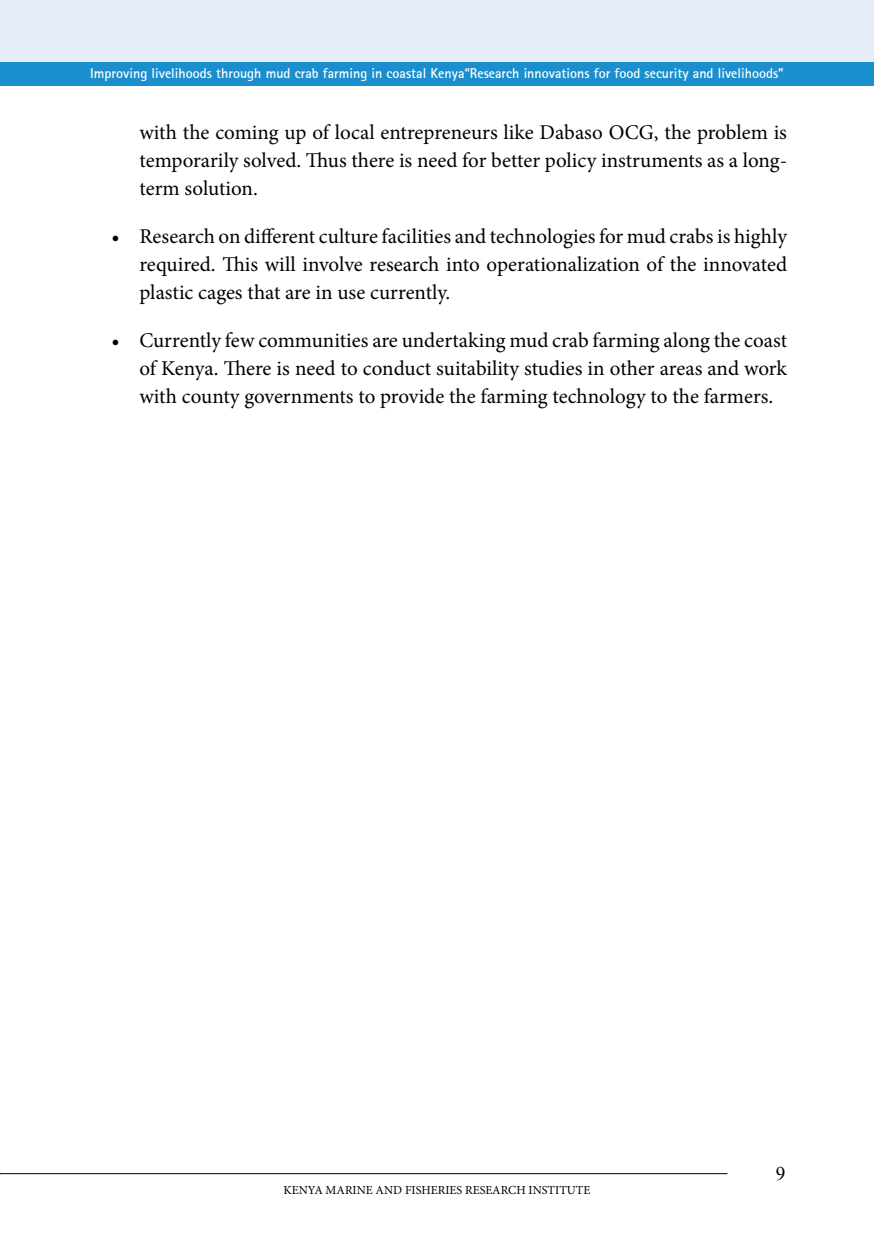
<style>
.page{position:relative;width:874px;height:1241px;background:#fff}
.page>*{position:absolute;margin:0;border:0;box-sizing:border-box;transform-origin:0 0}
.t1{font:21px/28px "Minion Pro";color:#000;text-align:justify}
.t2{font:19.25px "Times New Roman";color:#000}
.t3{font:700 14px "Rotis Sans Serif";color:#fff}
.t4{font:12.25px "Minion Pro";color:#000}
</style>
<div class="page">
<div style="left:0;top:62px;width:873px;height:24px;background:#1b8ece"></div>
<div style="left:0;top:0;width:873px;height:62px;background:#e7edf8"></div>
<hr style="left:0;top:1172px;width:727px;height:1px;background:#000">
<p class="t3" style="left:90px;top:64px;width:694px">Improving livelihoods through mud crab farming in coastal Kenya“Research innovations for food security and livelihoods”</p>
<p class="t1" style="left:139px;top:119px;width:649px">with the coming up of local entrepreneurs like Dabaso OCG, the problem is temporarily solved. Thus there is need for better policy instruments as a long&shy;term solution.</p>
<p class="t1" style="left:139px;top:223px;width:649px;text-indent:-28px">• Research on different culture facilities and technologies for mud crabs is highly required. This will involve research into operationalization of the innovated plastic cages that are in use currently.</p>
<p class="t1" style="left:139px;top:326px;width:648px;text-indent:-28px">• Currently few communities are undertaking mud crab farming along the coast of Kenya. There is need to conduct suitability studies in other areas and work with county governments to provide the farming technology to the farmers.</p>
<p class="t4" style="left:283px;top:1181px;width:308px">KENYA MARINE AND FISHERIES RESEARCH INSTITUTE</p>
<p class="t2" style="left:775px;top:1160px;width:11px">9</p>
</div>
